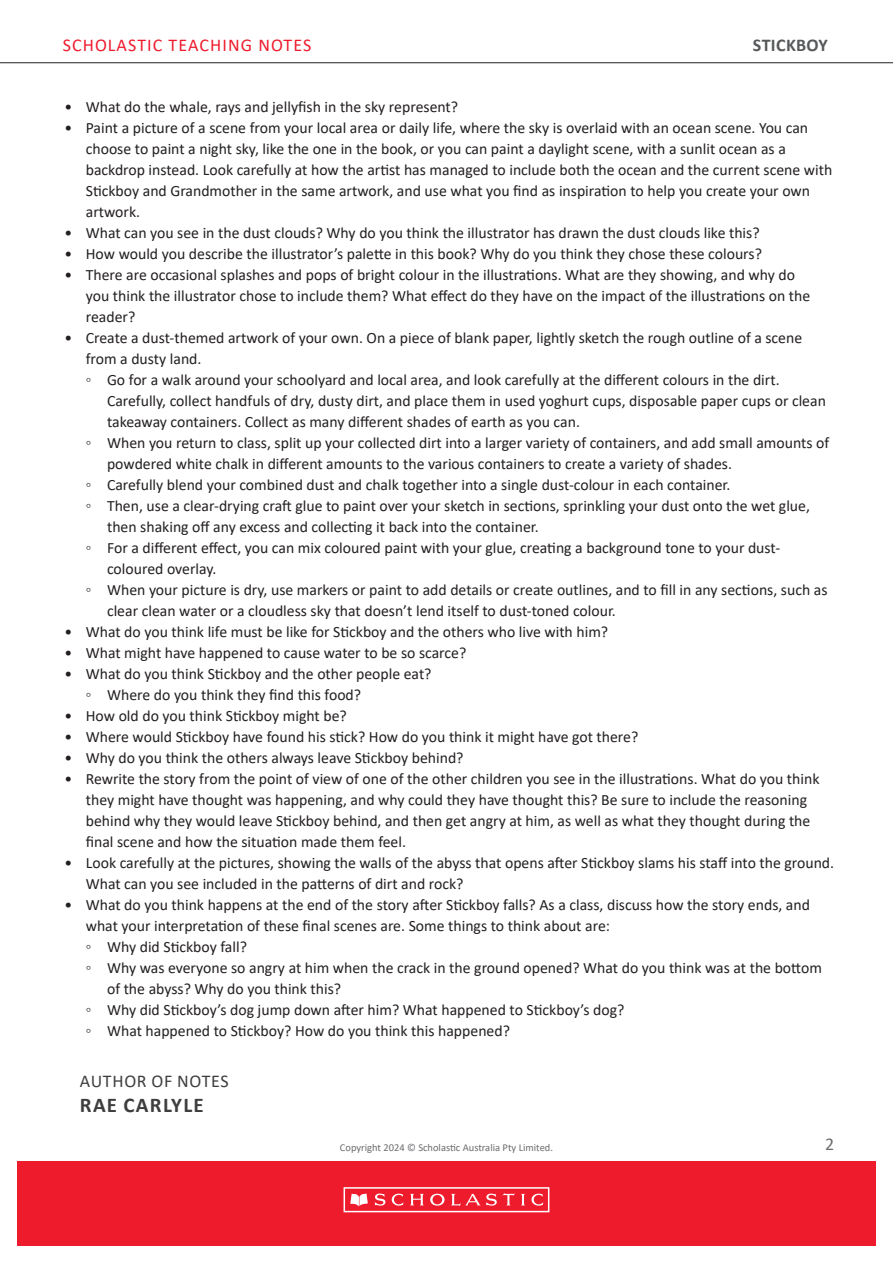
<style>
.page{position:relative;width:893px;height:1263px;background:#fff}
.page>*{position:absolute;margin:0;border:0;box-sizing:border-box;transform-origin:0 0}
.t1{font:700 21px "Calibri";letter-spacing:.06em;color:#3e3e3f}
.t2{font:18px "Calibri";letter-spacing:.06em;color:#ee1b2d}
.t3{font:18px "Calibri";letter-spacing:.04em;color:#3e3e3f}
.t4{font:700 18px "Calibri";letter-spacing:.02em;color:#57585a}
.t5{font:18px "Calibri";color:#6c6d70}
.t6{font:15.75px/21px "Calibri";color:#231f20}
.t7{font:10.5px "Calibri";color:#6c6d70}
</style>
<div class="page">
<div style="left:17px;top:1161px;width:859px;height:85px;background:#ee1b2d"></div>
<div style="left:344px;top:1187px;width:205px;height:25px;border:2px solid #fff"></div>
<svg style="left:350px;top:1193px;width:18px;height:13px"></svg>
<svg style="left:375px;top:1193px;width:28px;height:13px"></svg>
<svg style="left:410px;top:1194px;width:14px;height:11px"></svg>
<svg style="left:521px;top:1194px;width:4px;height:11px"></svg>
<svg style="left:531px;top:1193px;width:12px;height:13px"></svg>
<svg style="left:430px;top:1194px;width:15px;height:11px"></svg>
<svg style="left:451px;top:1193px;width:64px;height:13px"></svg>
<hr style="left:0;top:62px;width:893px;height:1px;background:#231f20">
<p class="t2" style="left:63px;top:32px;width:250px">SCHOLASTIC TEACHING NOTES</p>
<p class="t4" style="left:753px;top:32px;width:76px">STICKBOY</p>
<p class="t6" style="left:65px;top:96px;width:395px">• What do the whale, rays and jellyfish in the sky represent?</p>
<p class="t6" style="left:86px;top:117px;width:748px;text-indent:-21px">• Paint a picture of a scene from your local area or daily life, where the sky is overlaid with an ocean scene. You can choose to paint a night sky, like the one in the book, or you can paint a daylight scene, with a sunlit ocean as a backdrop instead. Look carefully at how the artist has managed to include both the ocean and the current scene with Stickboy and Grandmother in the same artwork, and use what you find as inspiration to help you create your own artwork.</p>
<p class="t6" style="left:65px;top:222px;width:697px">• What can you see in the dust clouds? Why do you think the illustrator has drawn the dust clouds like this?</p>
<p class="t6" style="left:65px;top:243px;width:699px">• How would you describe the illustrator’s palette in this book? Why do you think they chose these colours?</p>
<p class="t6" style="left:86px;top:264px;width:726px;text-indent:-21px">• There are occasional splashes and pops of bright colour in the illustrations. What are they showing, and why do you think the illustrator chose to include them? What effect do they have on the impact of the illustrations on the reader?</p>
<p class="t6" style="left:86px;top:327px;width:718px;text-indent:-21px">• Create a dust-themed artwork of your own. On a piece of blank paper, lightly sketch the rough outline of a scene from a dusty land.</p>
<p class="t6" style="left:107px;top:369px;width:720px;text-indent:-21px">◦ Go for a walk around your schoolyard and local area, and look carefully at the different colours in the dirt.<br>Carefully, collect handfuls of dry, dusty dirt, and place them in used yoghurt cups, disposable paper cups or clean takeaway containers. Collect as many different shades of earth as you can.</p>
<p class="t6" style="left:107px;top:432px;width:724px;text-indent:-21px">◦ When you return to class, split up your collected dirt into a larger variety of containers, and add small amounts of powdered white chalk in different amounts to the various containers to create a variety of shades.</p>
<p class="t6" style="left:86px;top:474px;width:646px">◦ Carefully blend your combined dust and chalk together into a single dust-colour in each container.</p>
<p class="t6" style="left:107px;top:495px;width:704px;text-indent:-21px">◦ Then, use a clear-drying craft glue to paint over your sketch in sections, sprinkling your dust onto the wet glue, then shaking off any excess and collecting it back into the container.</p>
<p class="t6" style="left:107px;top:537px;width:675px;text-indent:-21px">◦ For a different effect, you can mix coloured paint with your glue, creating a background tone to your dust&shy;coloured overlay.</p>
<p class="t6" style="left:107px;top:579px;width:722px;text-indent:-21px">◦ When your picture is dry, use markers or paint to add details or create outlines, and to fill in any sections, such as clear clean water or a cloudless sky that doesn’t lend itself to dust-toned colour.</p>
<p class="t6" style="left:65px;top:621px;width:545px">• What do you think life must be like for Stickboy and the others who live with him?</p>
<p class="t6" style="left:65px;top:642px;width:403px">• What might have happened to cause water to be so scarce?</p>
<p class="t6" style="left:65px;top:663px;width:369px">• What do you think Stickboy and the other people eat?</p>
<p class="t6" style="left:86px;top:684px;width:277px">◦ Where do you think they find this food?</p>
<p class="t6" style="left:65px;top:705px;width:284px">• How old do you think Stickboy might be?</p>
<p class="t6" style="left:65px;top:726px;width:575px">• Where would Stickboy have found his stick? How do you think it might have got there?</p>
<p class="t6" style="left:65px;top:747px;width:401px">• Why do you think the others always leave Stickboy behind?</p>
<p class="t6" style="left:86px;top:768px;width:735px;text-indent:-21px">• Rewrite the story from the point of view of one of the other children you see in the illustrations. What do you think they might have thought was happening, and why could they have thought this? Be sure to include the reasoning behind why they would leave Stickboy behind, and then get angry at him, as well as what they thought during the final scene and how the situation made them feel.</p>
<p class="t6" style="left:86px;top:852px;width:750px;text-indent:-21px">• Look carefully at the pictures, showing the walls of the abyss that opens after Stickboy slams his staff into the ground.<br>What can you see included in the patterns of dirt and rock?</p>
<p class="t6" style="left:86px;top:894px;width:726px;text-indent:-21px">• What do you think happens at the end of the story after Stickboy falls? As a class, discuss how the story ends, and what your interpretation of these final scenes are. Some things to think about are:</p>
<p class="t6" style="left:86px;top:936px;width:163px">◦ Why did Stickboy fall?</p>
<p class="t6" style="left:107px;top:957px;width:716px;text-indent:-21px">◦ Why was everyone so angry at him when the crack in the ground opened? What do you think was at the bottom of the abyss? Why do you think this?</p>
<p class="t6" style="left:86px;top:999px;width:540px">◦ Why did Stickboy’s dog jump down after him? What happened to Stickboy’s dog?</p>
<p class="t6" style="left:86px;top:1020px;width:426px">◦ What happened to Stickboy? How do you think this happened?</p>
<p class="t3" style="left:80px;top:1068px;width:150px">AUTHOR OF NOTES</p>
<p class="t1" style="left:80px;top:1090px;width:125px">RAE CARLYLE</p>
<p class="t7" style="left:340px;top:1140px;width:215px">Copyright 2024 © Scholastic Australia Pty Limited.</p>
<p class="t5" style="left:825px;top:1131px;width:11px">2</p>
</div>
